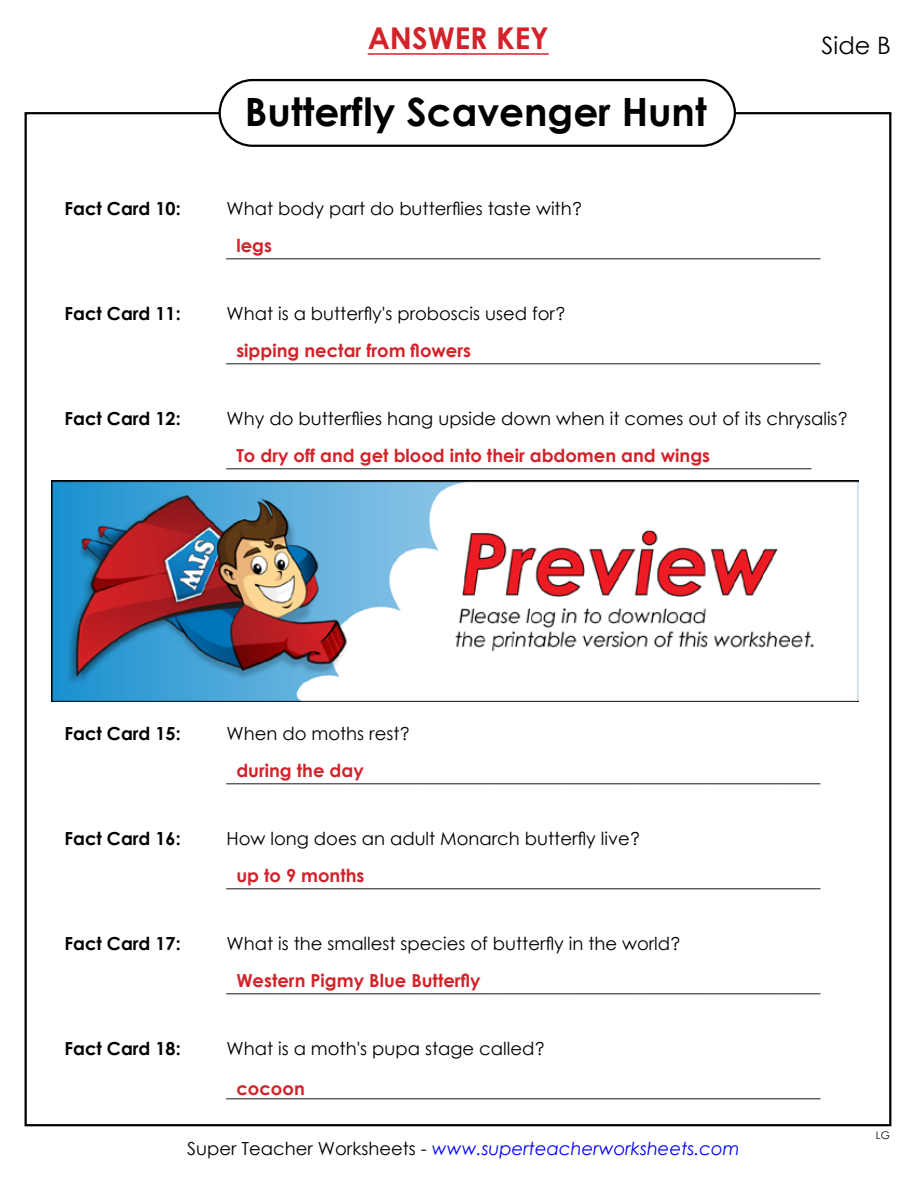
<style>
.page{position:relative;width:918px;height:1188px;background:#fff}
.page>*{position:absolute;margin:0;border:0;box-sizing:border-box;transform-origin:0 0}
.t1{font:700 39px "Century Gothic 2";color:#000}
.t2{font:700 30px "Century Gothic 2";color:#d2232a}
.t3{font:24px "Century Gothic 2";color:#000}
.t4{font:18px "Century Gothic 2";color:#000}
.t5{font:700 18px "Century Gothic 2";color:#d2232a}
.t6{font:700 18px "Century Gothic 2";color:#000}
.t7{font:italic 18px "Century Gothic 2";color:#00f}
.t8{font:10.5px "Century Gothic 2";color:#000}
.s1{font-style:normal;color:#000}
</style>
<div class="page">
<hr style="left:368px;top:53px;width:181px;height:2px;background:#d2232a">
<div style="left:219px;top:79px;width:517px;height:68px;border:2px solid #000;border-radius:33px"></div>
<img style="left:51px;top:481px;width:808px;height:221px">
<h2 class="t2" style="left:368px;top:15px;width:183px">ANSWER KEY</h2>
<h1 class="t1" style="left:245px;top:82px;width:463px">Butterfly Scavenger Hunt</h1>
<h3 class="t3" style="left:822px;top:28px;width:71px">Side B</h3>
<p class="t6" style="left:64px;top:195px;width:118px">Fact Card 10:</p>
<p class="t4" style="left:226px;top:196px;width:357px">What body part do butterflies taste with?</p>
<p class="t4" style="left:226px;top:238px;width:595px">__________________________________________________________________</p>
<p class="t5" style="left:236px;top:232px;width:37px">legs</p>
<p class="t6" style="left:64px;top:300px;width:118px">Fact Card 11:</p>
<p class="t4" style="left:226px;top:301px;width:341px">What is a butterfly's proboscis used for?</p>
<p class="t4" style="left:226px;top:343px;width:595px">__________________________________________________________________</p>
<p class="t5" style="left:236px;top:337px;width:236px">sipping nectar from flowers</p>
<p class="t6" style="left:64px;top:405px;width:118px">Fact Card 12:</p>
<p class="t4" style="left:226px;top:406px;width:623px">Why do butterflies hang upside down when it comes out of its chrysalis?</p>
<p class="t4" style="left:226px;top:448px;width:586px">_________________________________________________________________</p>
<p class="t5" style="left:236px;top:442px;width:475px">To dry off and get blood into their abdomen and wings</p>
<p class="t6" style="left:64px;top:720px;width:118px">Fact Card 15:</p>
<p class="t4" style="left:226px;top:721px;width:185px">When do moths rest?</p>
<p class="t5" style="left:236px;top:757px;width:129px">during the day</p>
<p class="t4" style="left:226px;top:763px;width:595px">__________________________________________________________________</p>
<p class="t6" style="left:64px;top:825px;width:118px">Fact Card 16:</p>
<p class="t4" style="left:226px;top:826px;width:415px">How long does an adult Monarch butterfly live?</p>
<p class="t4" style="left:226px;top:868px;width:595px">__________________________________________________________________</p>
<p class="t5" style="left:236px;top:862px;width:130px">up to 9 months</p>
<p class="t6" style="left:64px;top:930px;width:118px">Fact Card 17:</p>
<p class="t4" style="left:226px;top:931px;width:456px">What is the smallest species of butterfly in the world?</p>
<p class="t4" style="left:226px;top:973px;width:595px">__________________________________________________________________</p>
<p class="t5" style="left:236px;top:967px;width:246px">Western Pigmy Blue Butterfly</p>
<p class="t6" style="left:64px;top:1035px;width:118px">Fact Card 18:</p>
<p class="t4" style="left:226px;top:1036px;width:320px">What is a moth's pupa stage called?</p>
<p class="t4" style="left:226px;top:1078px;width:595px">__________________________________________________________________</p>
<p class="t5" style="left:236px;top:1075px;width:70px">cocoon</p>
<p class="t7" style="left:187px;top:1136px;width:554px"><span class="s1">Super Teacher Worksheets -</span> www.superteacherworksheets.com</p>
<p class="t8" style="left:876px;top:1128px;width:16px">LG</p>
</div>
